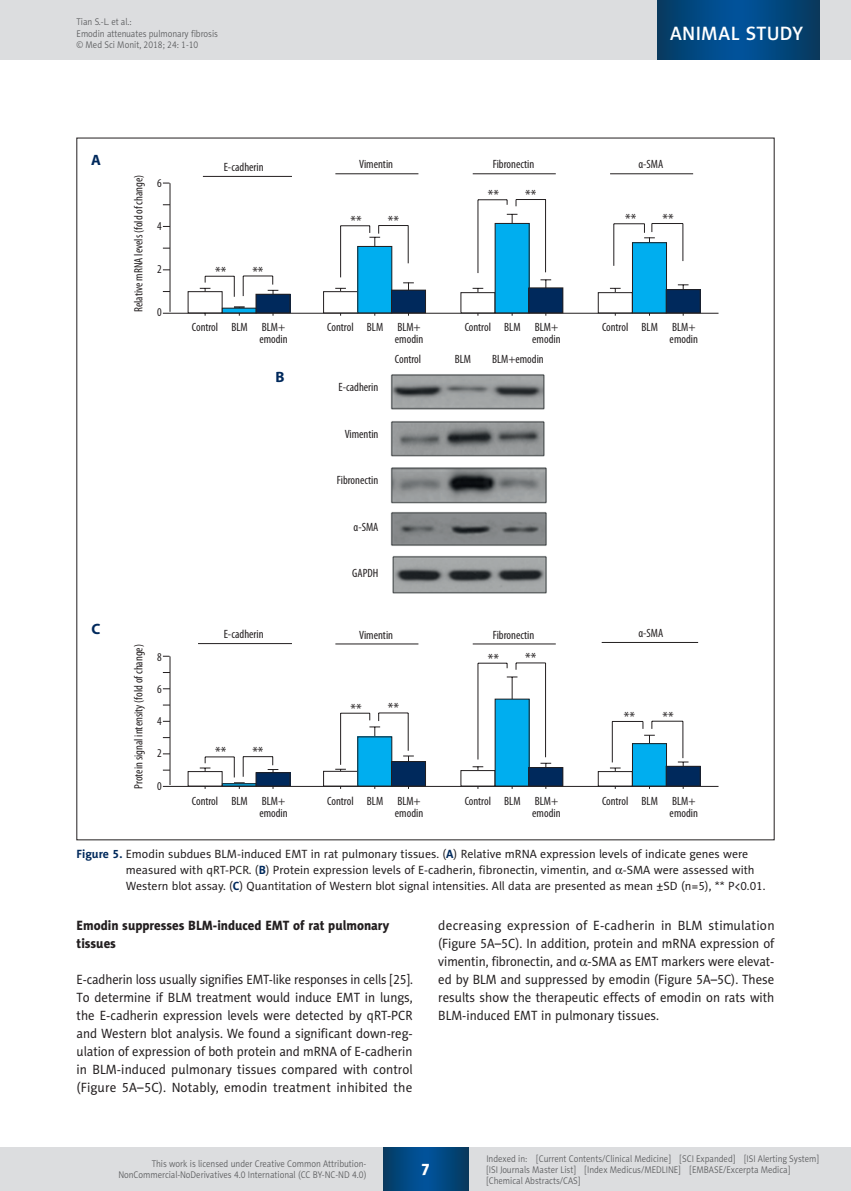
<style>
.page{position:relative;width:851px;height:1191px;background:#fff}
.page>*{position:absolute;margin:0;border:0;box-sizing:border-box;transform-origin:0 0}
.t1{font:19.5px "Naomi Sans EFN Medium";letter-spacing:.015em;color:#fff}
.t2{font:16.5px "Naomi Sans EFN Heavy";color:#fff}
.t3{font:condensed 15px "Myriad Pro";color:#231f20}
.t4{font:700 15px "Myriad Pro";color:#00295c}
.MSM_Body{font:13.5px/18px "Naomi Sans EFN";color:#231f20;text-align:justify;scale:.93 1}
.MSM_Body-2{font:13.5px/18px "Naomi Sans EFN";color:#231f20;text-align:justify}
.MSM_Headline_2{font:13.5px/18px "Naomi Sans EFN Heavy";color:#231f20;scale:.95 1}
.t5{font:condensed 12px/12px "Myriad Pro";color:#231f20;text-align:right}
.MSM_Rycina_tytul{font:12px/15.8px "Naomi Sans EFN";color:#231f20}
.t6{font:9.75px/11.2px "Naomi Sans EFN Light";color:#57585a;scale:.9 1}
.s1{font-weight:700;color:#00295c}
.s2{font-family:"Standard Sym L"}
</style>
<div class="page">
<img style="left:390px;top:374px;width:157px;height:220px">
<hr style="left:163px;top:313px;width:555px;height:1px;background:#231f20">
<hr style="left:170px;top:183px;width:1px;height:129px;background:#231f20">
<div style="left:188px;top:291px;width:34px;height:22px;background:#fff;border:1px solid #231f20"></div>
<svg style="left:200px;top:176px;width:93px;height:140px"></svg>
<svg style="left:323px;top:225px;width:103px;height:91px"></svg>
<hr style="left:335px;top:173px;width:83px;height:1px;background:#231f20">
<svg style="left:460px;top:199px;width:103px;height:117px"></svg>
<hr style="left:472px;top:173px;width:83px;height:1px;background:#231f20">
<svg style="left:597px;top:223px;width:103px;height:93px"></svg>
<hr style="left:610px;top:173px;width:83px;height:1px;background:#231f20">
<hr style="left:163px;top:786px;width:555px;height:1px;background:#231f20">
<hr style="left:170px;top:656px;width:1px;height:129px;background:#231f20">
<div style="left:188px;top:771px;width:34px;height:15px;background:#fff;border:1px solid #231f20"></div>
<svg style="left:197px;top:643px;width:96px;height:146px"></svg>
<svg style="left:323px;top:712px;width:103px;height:77px"></svg>
<hr style="left:335px;top:643px;width:83px;height:1px;background:#231f20">
<svg style="left:460px;top:662px;width:103px;height:127px"></svg>
<hr style="left:472px;top:643px;width:83px;height:1px;background:#231f20">
<svg style="left:597px;top:720px;width:103px;height:69px"></svg>
<hr style="left:601px;top:642px;width:97px;height:1px;background:#231f20">
<div style="left:0;top:1148px;width:850px;height:43px;background:#dcdddf"></div>
<svg style="left:383px;top:1147px;width:85px;height:43px"></svg>
<div style="left:0;top:0;width:850px;height:60px;background:#dcdddf"></div>
<svg style="left:657px;top:0;width:162px;height:60px"></svg>
<p class="t6" style="left:77px;top:16px;width:159px">Tian S.-L. et al.:<br>Emodin attenuates pulmonary fibrosis © Med Sci Monit, 2018; 24: 1-10</p>
<h1 class="t1" style="left:670px;top:22px;width:134px">ANIMAL STUDY</h1>
<p class="t4" style="left:91px;top:151px;width:11px">A</p>
<p class="t4" style="left:91px;top:619px;width:10px">C</p>
<p class="t5" style="left:132px;top:312px;width:139px;rotate:-90deg">Relative mRNA levels (fold of change)</p>
<p class="t5" style="left:157px;top:177px;width:6px">6</p>
<p class="t5" style="left:157px;top:220px;width:6px">4</p>
<p class="t5" style="left:157px;top:263px;width:6px">2</p>
<p class="t5" style="left:157px;top:305px;width:6px">0</p>
<p class="t5" style="left:132px;top:789px;width:146px;rotate:-90deg">Protein signal intensity (fold of change)</p>
<p class="t5" style="left:157px;top:650px;width:6px">8</p>
<p class="t5" style="left:157px;top:682px;width:6px">6</p>
<p class="t5" style="left:157px;top:715px;width:6px">4</p>
<p class="t5" style="left:157px;top:747px;width:6px">2</p>
<p class="t5" style="left:157px;top:779px;width:6px">0</p>
<p class="t5" style="left:224px;top:161px;width:41px">E-cadherin</p>
<p class="t5" style="left:359px;top:158px;width:35px">Vimentin</p>
<p class="t5" style="left:492px;top:158px;width:43px">Fibronectin</p>
<p class="t3" style="left:488px;top:186px;width:13px">**</p>
<p class="t3" style="left:525px;top:186px;width:13px">**</p>
<p class="t3" style="left:350px;top:212px;width:13px">**</p>
<p class="t3" style="left:388px;top:212px;width:13px">**</p>
<p class="t3" style="left:215px;top:263px;width:13px">**</p>
<p class="t3" style="left:252px;top:262px;width:13px">**</p>
<p class="t5" style="left:192px;top:321px;width:28px">Control</p>
<p class="t5" style="left:231px;top:321px;width:58px">BLM BLM+ emodin</p>
<p class="t5" style="left:327px;top:321px;width:28px">Control</p>
<p class="t5" style="left:367px;top:321px;width:58px">BLM BLM+ emodin</p>
<p class="t5" style="left:464px;top:321px;width:28px">Control</p>
<p class="t5" style="left:504px;top:321px;width:58px">BLM BLM+ emodin</p>
<p class="t4" style="left:275px;top:367px;width:11px">B</p>
<p class="t5" style="left:338px;top:381px;width:41px">E-cadherin</p>
<p class="t5" style="left:344px;top:428px;width:35px">Vimentin</p>
<p class="t5" style="left:337px;top:474px;width:43px">Fibronectin</p>
<p class="t5" style="left:353px;top:521px;width:26px">α-SMA</p>
<p class="t5" style="left:352px;top:567px;width:28px">GAPDH</p>
<p class="t5" style="left:395px;top:353px;width:28px">Control</p>
<p class="t5" style="left:454px;top:353px;width:18px">BLM</p>
<p class="t5" style="left:492px;top:353px;width:53px">BLM+emodin</p>
<p class="t5" style="left:224px;top:628px;width:41px">E-cadherin</p>
<p class="t5" style="left:359px;top:628px;width:35px">Vimentin</p>
<p class="t5" style="left:492px;top:628px;width:43px">Fibronectin</p>
<p class="t3" style="left:488px;top:649px;width:13px">**</p>
<p class="t3" style="left:525px;top:649px;width:13px">**</p>
<p class="t3" style="left:350px;top:699px;width:13px">**</p>
<p class="t3" style="left:388px;top:699px;width:13px">**</p>
<p class="t3" style="left:215px;top:743px;width:13px">**</p>
<p class="t3" style="left:252px;top:743px;width:13px">**</p>
<p class="t5" style="left:192px;top:794px;width:28px">Control</p>
<p class="t5" style="left:231px;top:794px;width:58px">BLM BLM+ emodin</p>
<p class="t5" style="left:327px;top:794px;width:28px">Control</p>
<p class="t5" style="left:367px;top:794px;width:58px">BLM BLM+ emodin</p>
<p class="t5" style="left:464px;top:794px;width:28px">Control</p>
<p class="t5" style="left:504px;top:794px;width:58px">BLM BLM+ emodin</p>
<p class="t5" style="left:638px;top:158px;width:26px">α-SMA</p>
<p class="t3" style="left:625px;top:210px;width:13px">**</p>
<p class="t3" style="left:662px;top:210px;width:13px">**</p>
<p class="t5" style="left:602px;top:321px;width:28px">Control</p>
<p class="t5" style="left:641px;top:321px;width:58px">BLM BLM+ emodin</p>
<p class="t5" style="left:638px;top:627px;width:26px">α-SMA</p>
<p class="t3" style="left:623px;top:708px;width:13px">**</p>
<p class="t3" style="left:662px;top:707px;width:13px">**</p>
<p class="t5" style="left:602px;top:794px;width:28px">Control</p>
<p class="t5" style="left:641px;top:794px;width:58px">BLM BLM+ emodin</p>
<p class="MSM_Rycina_tytul" style="left:126px;top:846px;width:641px;text-indent:-49px"><span class="s1">Figure 5.</span> Emodin subdues BLM-induced EMT in rat pulmonary tissues. (<span class="s1">A</span>) Relative mRNA expression levels of indicate genes were measured with qRT-PCR. (<span class="s1">B</span>) Protein expression levels of E-cadherin, fibronectin, vimentin, and <span class="s2">a</span>-SMA were assessed with<br>Western blot assay. (<span class="s1">C</span>) Quantitation of Western blot signal intensities. All data are presented as mean ±SD (n=5), ** P&lt;0.01.</p>
<p class="MSM_Headline_2" style="left:77px;top:916px;width:331px">Emodin suppresses BLM-induced EMT of rat pulmonary tissues</p>
<p class="MSM_Body" style="left:77px;top:970px;width:363px">E-cadherin loss usually signifies EMT-like responses in cells [25].<br>To determine if BLM treatment would induce EMT in lungs, the E-cadherin expression levels were detected by qRT-PCR and Western blot analysis. We found a significant down-reg&shy;ulation of expression of both protein and mRNA of E-cadherin in BLM-induced pulmonary tissues compared with control (Figure 5A–5C). Notably, emodin treatment inhibited the</p>
<p class="MSM_Body-2" style="left:438px;top:916px;width:338px">decreasing expression of E-cadherin in BLM stimulation (Figure 5A–5C). In addition, protein and mRNA expression of vimentin, fibronectin, and <span class="s2">a</span>-SMA as EMT markers were elevat&shy;ed by BLM and suppressed by emodin (Figure 5A–5C). These results show the therapeutic effects of emodin on rats with BLM-induced EMT in pulmonary tissues.</p>
<p class="t6" style="left:118px;top:1158px;width:277px;text-align:right">This work is licensed under Creative Common Attribution-<br>NonCommercial-NoDerivatives 4.0 International (CC BY-NC-ND 4.0)</p>
<h2 class="t2" style="left:421px;top:1159px;width:11px">7</h2>
<p class="t6" style="left:486px;top:1152px;width:371px">Indexed in: [Current Contents/Clinical Medicine] [SCI Expanded] [ISI Alerting System] [ISI Journals Master List] [Index Medicus/MEDLINE] [EMBASE/Excerpta Medica] [Chemical Abstracts/CAS]</p>
</div>
